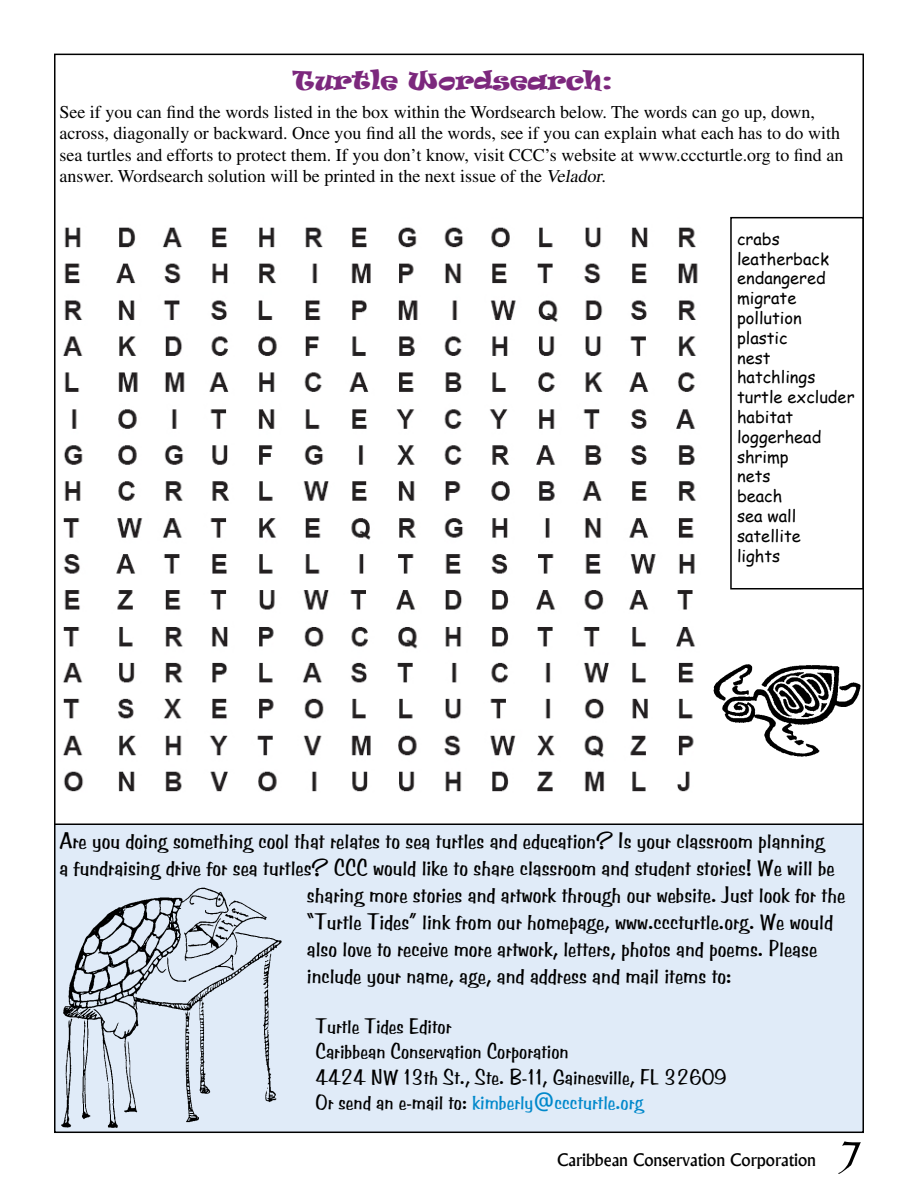
<style>
.page{position:relative;width:918px;height:1188px;background:#fff}
.page>*{position:absolute;margin:0;border:0;box-sizing:border-box;transform-origin:0 0}
.t1{font:72px "Arabian";color:#000}
.t2{font:24px "Ravie";color:#7c287d}
.t3{font:22.5px "Benguiat Frisky";color:#000}
.t4{font:21px/25.2px "Benguiat Frisky";color:#000}
.t5{font:18px/21.6px "Times";color:#000}
.t6{font:16.5px/19.8px "Comic Sans MS";color:#000}
.t7{font:500 16.5px "Albertus";color:#000}
.s1{font-style:italic}
.s2{color:#0088cb}
</style>
<div class="page">
<div style="left:730px;top:217px;width:134px;height:373px;border:2px solid #000"></div>
<div style="left:55px;top:824px;width:808px;height:308px;background:#e0ebf8"></div>
<div style="left:54px;top:824px;width:810px;height:309px;border:2px solid #000"></div>
<img style="left:54px;top:886px;width:234px;height:247px">
<img style="left:62px;top:227px;width:636px;height:565px">
<img style="left:713px;top:664px;width:148px;height:93px">
<p class="t2" style="left:293px;top:64px;width:321px">Turtle Wordsearch:</p>
<p class="t5" style="left:59px;top:101px;width:786px">See if you can find the words listed in the box within the Wordsearch below. The words can go up, down, across, diagonally or backward. Once you find all the words, see if you can explain what each has to do with sea turtles and efforts to protect them. If you don’t know, visit CCC’s website at www.cccturtle.org to find an answer. Wordsearch solution will be printed in the next issue of the <span class="s1">Velador</span>.</p>
<p class="t6" style="left:737px;top:228px;width:119px">crabs leatherback endangered migrate pollution plastic<br>nest<br>hatchlings turtle excluder habitat loggerhead shrimp<br>nets<br>beach<br>sea wall satellite<br>lights</p>
<p class="t3" style="left:59px;top:827px;width:767px">Are you doing something cool that relates to sea turtles and education? Is your classroom planning</p>
<p class="t3" style="left:59px;top:854px;width:777px">a fundraising drive for sea turtles? CCC would like to share classroom and student stories! We will be</p>
<p class="t3" style="left:307px;top:881px;width:540px">sharing more stories and artwork through our website. Just look for the</p>
<p class="t3" style="left:307px;top:908px;width:528px">“Turtle Tides” link from our homepage, www.cccturtle.org. We would</p>
<p class="t3" style="left:307px;top:935px;width:512px">also love to receive more artwork, letters, photos and poems. Please</p>
<p class="t3" style="left:307px;top:962px;width:426px">include your name, age, and address and mail items to:</p>
<p class="t4" style="left:315px;top:1014px;width:413px">Turtle Tides Editor<br>Caribbean Conservation Corporation<br>4424 NW 13th St., Ste. B-11, Gainesville, FL 32609<br>Or send an e-mail to: <span class="s2">kimberly@cccturtle.org</span></p>
<p class="t7" style="left:557px;top:1149px;width:260px">Caribbean Conservation Corporation</p>
<h1 class="t1" style="left:842px;top:1120px;width:22px">7</h1>
</div>
